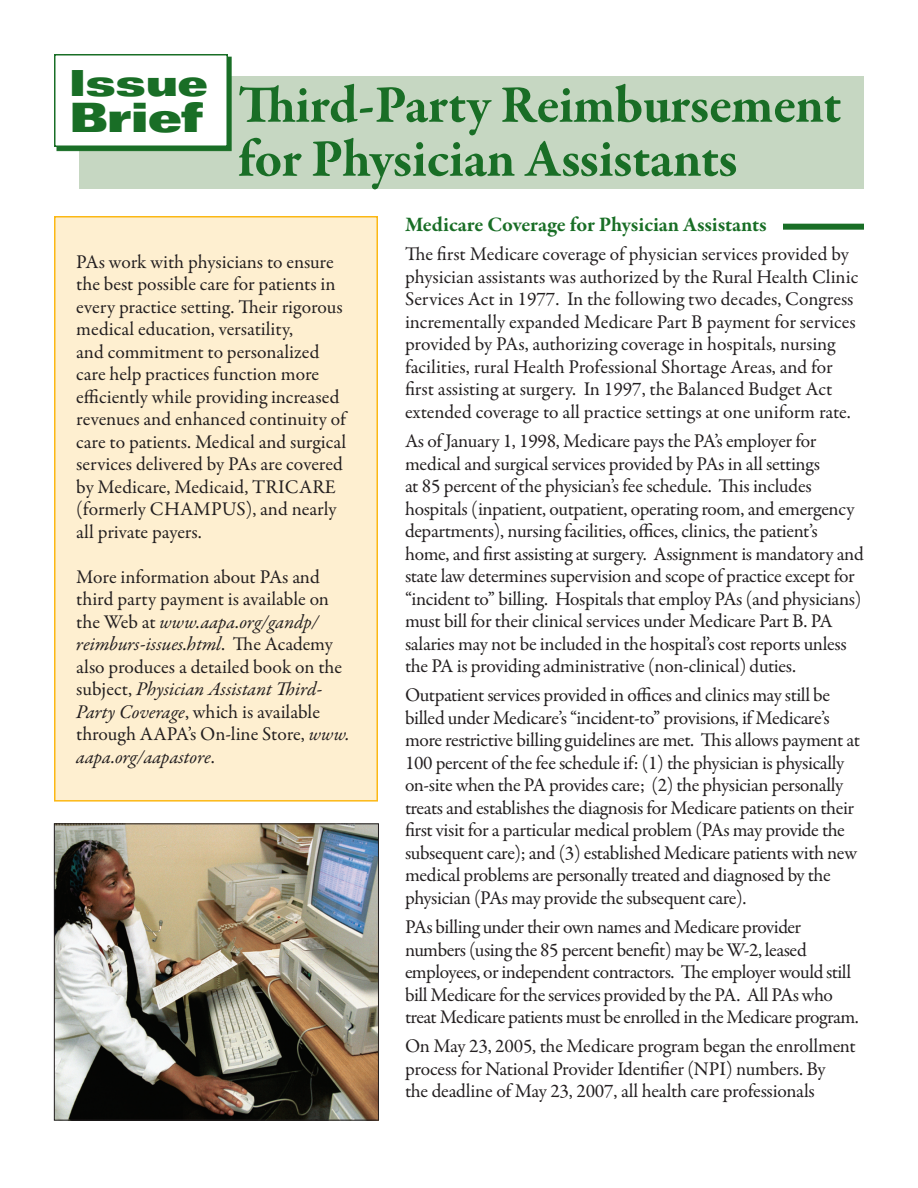
<style>
.page{position:relative;width:918px;height:1188px;background:#fff}
.page>*{position:absolute;margin:0;border:0;box-sizing:border-box;transform-origin:0 0}
.hed{font:700 54px/54px "Garamond Premr Pro";letter-spacing:-.01em;color:#196e26}
.t1{font:900 expanded 40.5px "Univers";letter-spacing:-.025em;color:#196e26}
.t2{font:900 expanded 36px "Univers";letter-spacing:-.025em;color:#196e26}
.subhed{font:700 21px "Garamond Premr Pro";letter-spacing:-.005em;color:#196e26}
.text{font:19.5px/22.5px "Garamond Premr Pro";letter-spacing:-.015em;color:#231f20}
.s1{font-style:italic}
</style>
<div class="page">
<div style="left:80px;top:76px;width:784px;height:113px;background:#c6d7c2"></div>
<div style="left:55px;top:217px;width:322px;height:584px;background:#feefd0"></div>
<div style="left:54px;top:216px;width:324px;height:586px;border:2px solid #fcb814"></div>
<svg style="left:56px;top:56px;width:176px;height:96px"></svg>
<div style="left:55px;top:55px;width:172px;height:91px;background:#fff"></div>
<div style="left:54px;top:54px;width:174px;height:93px;border:2px solid #196e26"></div>
<div style="left:783px;top:224px;width:81px;height:6px;background:#196e26"></div>
<img style="left:56px;top:825px;width:321px;height:293px">
<div style="left:54px;top:823px;width:325px;height:297px;border:1px solid #231f20"></div>
<p class="t2" style="left:69px;top:62px;width:140px">Issue</p>
<p class="t1" style="left:69px;top:94px;width:135px">Brief</p>
<p class="hed" style="left:238px;top:78px;width:605px">Third-Party Reimbursement for Physician Assistants</p>
<p class="text" style="left:76px;top:251px;width:271px">PAs work with physicians to ensure the best possible care for patients in every practice setting. Their rigorous medical education, versatility,<br>and commitment to personalized care help practices function more efficiently while providing increased revenues and enhanced continuity of care to patients. Medical and surgical services delivered by PAs are covered by Medicare, Medicaid, TRICARE (formerly CHAMPUS), and nearly all private payers.</p>
<p class="text" style="left:76px;top:566px;width:275px">More information about PAs and third party payment is available on the Web at <span class="s1">www.aapa.org/gandp/ reimburs-issues.html</span>. The Academy also produces a detailed book on the subject, <span class="s1">Physician Assistant Third-Party Coverage</span>, which is available through AAPA’s On-line Store, <span class="s1">www. aapa.org/aapastore</span>.</p>
<p class="subhed" style="left:405px;top:212px;width:363px">Medicare Coverage for Physician Assistants</p>
<p class="text" style="left:405px;top:243px;width:455px">The first Medicare coverage of physician services provided by physician assistants was authorized by the Rural Health Clinic Services Act in 1977. In the following two decades, Congress incrementally expanded Medicare Part B payment for services provided by PAs, authorizing coverage in hospitals, nursing facilities, rural Health Professional Shortage Areas, and for first assisting at surgery. In 1997, the Balanced Budget Act extended coverage to all practice settings at one uniform rate.</p>
<p class="text" style="left:405px;top:430px;width:460px">As of January 1, 1998, Medicare pays the PA’s employer for medical and surgical services provided by PAs in all settings<br>at 85 percent of the physician’s fee schedule. This includes hospitals (inpatient, outpatient, operating room, and emergency departments), nursing facilities, offices, clinics, the patient’s home, and first assisting at surgery. Assignment is mandatory and state law determines supervision and scope of practice except for “incident to” billing. Hospitals that employ PAs (and physicians) must bill for their clinical services under Medicare Part B. PA salaries may not be included in the hospital’s cost reports unless the PA is providing administrative (non-clinical) duties.</p>
<p class="text" style="left:405px;top:684px;width:457px">Outpatient services provided in offices and clinics may still be billed under Medicare’s “incident-to” provisions, if Medicare’s more restrictive billing guidelines are met. This allows payment at 100 percent of the fee schedule if: (1) the physician is physically on-site when the PA provides care; (2) the physician personally treats and establishes the diagnosis for Medicare patients on their first visit for a particular medical problem (PAs may provide the subsequent care); and (3) established Medicare patients with new medical problems are personally treated and diagnosed by the physician (PAs may provide the subsequent care).</p>
<p class="text" style="left:405px;top:916px;width:455px">PAs billing under their own names and Medicare provider numbers (using the 85 percent benefit) may be W-2, leased employees, or independent contractors. The employer would still bill Medicare for the services provided by the PA. All PAs who treat Medicare patients must be enrolled in the Medicare program.</p>
<p class="text" style="left:405px;top:1035px;width:452px">On May 23, 2005, the Medicare program began the enrollment process for National Provider Identifier (NPI) numbers. By<br>the deadline of May 23, 2007, all health care professionals</p>
</div>
